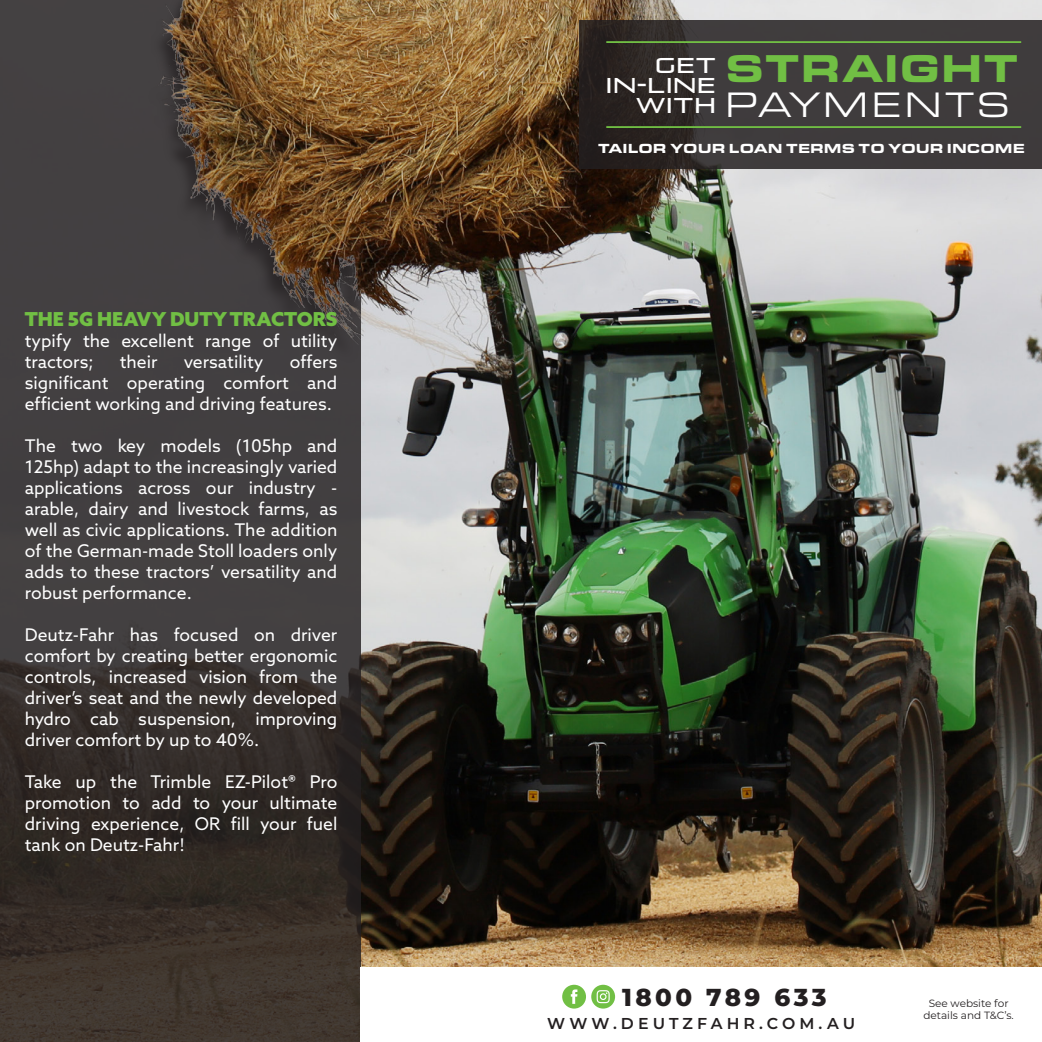
<style>
.page{position:relative;width:1042px;height:1042px;background:#fff}
.page>*{position:absolute;margin:0;border:0;box-sizing:border-box;transform-origin:0 0}
.t1{font:900 40.25px "Eurostile Ext";letter-spacing:.02em;color:#71bf44}
.t2{font:36.75px "Eurostile Ext";letter-spacing:.08em;color:#fff}
.t3{font:800 24.5px "Montserrat";letter-spacing:.14em;color:#231f20}
.t4{font:21.35px/20.1px "Pirulen Rg";letter-spacing:.07em;color:#fff;text-align:right}
.t5{font:900 19.25px "Azo Sans";color:#71bf44}
.t6{font:17.5px/21px "Azo Sans";color:#fff;text-align:justify}
.t7{font:600 15.75px "Montserrat";letter-spacing:.26em;color:#231f20}
.t8{font:900 13.65px "Eurostile Ext";color:#fff}
.t9{font:10.5px/12.6px "Montserrat";color:#231f20;text-align:center}
.s1{font-weight:700}
</style>
<div class="page">
<img style="left:360px;top:0;width:682px;height:967px">
<svg style="left:0;top:0;width:360px;height:1042px;background:#3c3735"></svg>
<div style="left:146px;top:0;width:217px;height:366px;background:#231f20;opacity:.75"></div>
<img style="left:138px;top:0;width:222px;height:352px">
<svg style="left:562px;top:985px;width:53px;height:23px"></svg>
<svg style="left:578px;top:20px;width:464px;height:149px;background:#3a3636"></svg>
<hr style="left:606px;top:41px;width:415px;height:2px;background:#71bf44">
<hr style="left:606px;top:126px;width:415px;height:2px;background:#71bf44">
<p class="t5" style="left:25px;top:306px;width:314px">THE 5G HEAVY DUTY TRACTORS</p>
<p class="t6" style="left:25px;top:330px;width:314px">typify the excellent range of utility tractors;</p>
<p class="t6" style="left:25px;top:351px;width:314px;text-indent:265px">offers significant operating comfort and efficient working and driving features.</p>
<p class="t6" style="left:25px;top:435px;width:314px">The two key models (105hp and 125hp) adapt to the increasingly varied applications across our industry - arable, dairy and livestock farms, as well as civic applications. The addition of the German-made Stoll loaders only adds to these tractors’ versatility and robust performance.</p>
<p class="t6" style="left:25px;top:624px;width:314px">Deutz-Fahr has focused on driver comfort by creating better ergonomic controls, increased vision from the driver’s seat and the newly developed hydro cab suspension, improving driver comfort by up to 40%.</p>
<p class="t6" style="left:25px;top:771px;width:314px">Take up the Trimble EZ-Pilot<span class="s1">®</span> Pro promotion to add to your ultimate driving experience, OR fill your fuel tank on Deutz-Fahr!</p>
<p class="t6" style="left:120px;top:351px;width:39px">their</p>
<p class="t6" style="left:184px;top:351px;width:81px">versatility</p>
<p class="t4" style="left:606px;top:55px;width:111px">GET<br>IN-LINE<br>WITH</p>
<p class="t1" style="left:725px;top:38px;width:294px">STRAIGHT</p>
<p class="t2" style="left:725px;top:78px;width:286px">PAYMENTS</p>
<p class="t8" style="left:598px;top:138px;width:428px">TAILOR YOUR LOAN TERMS TO YOUR INCOME</p>
<p class="t3" style="left:622px;top:979px;width:206px">1800 789 633</p>
<p class="t7" style="left:547px;top:1012px;width:309px">WWW.DEUTZFAHR.COM.AU</p>
<p class="t9" style="left:923px;top:996px;width:92px">See website for details and T&amp;C’s.</p>
</div>
